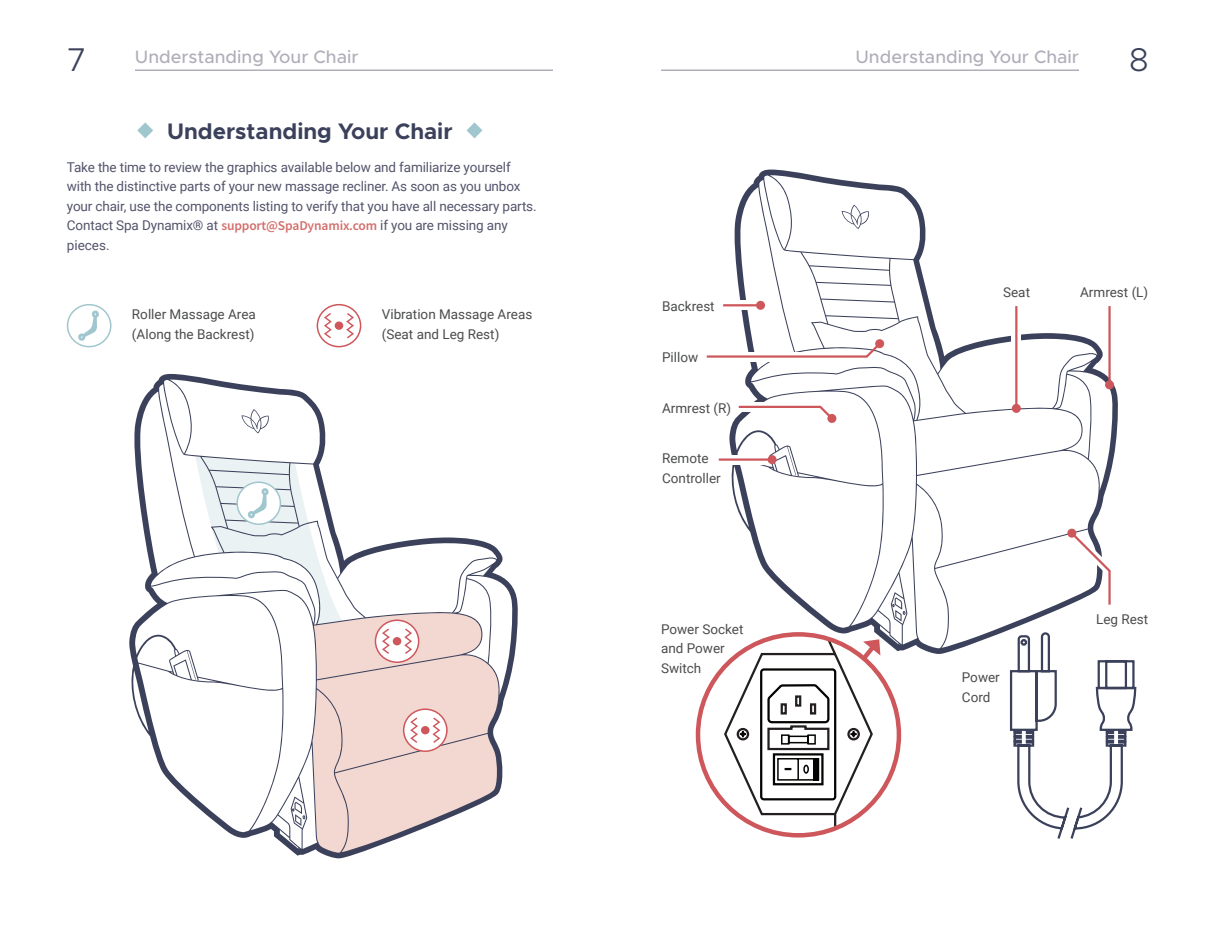
<style>
.page{position:relative;width:1214px;height:944px;background:#fff}
.page>*{position:absolute;margin:0;border:0;box-sizing:border-box;transform-origin:0 0}
.t1{font:300 33px "Metropolis";color:#3b415b}
.t2{font:700 22.5px "Metropolis";color:#3b415b}
.t3{font:500 18px "Metropolis";color:#b1aeb9}
.t4{font:13.5px/19.5px "Roboto";letter-spacing:-.01em;color:#53546b}
.t5{font:13.5px/19.5px "Roboto";color:#4b4c4d}
.s1{font-family:"Source Sans Pro";font-weight:600;color:#d36f6c}
</style>
<div class="page">
<svg style="left:1009px;top:654px;width:128px;height:185px"></svg>
<svg style="left:129px;top:374px;width:389px;height:484px"></svg>
<svg style="left:241px;top:409px;width:29px;height:24px"></svg>
<svg style="left:729px;top:169px;width:389px;height:485px"></svg>
<svg style="left:841px;top:205px;width:28px;height:24px"></svg>
<svg style="left:466px;top:122px;width:16px;height:16px"></svg>
<svg style="left:137px;top:122px;width:16px;height:16px"></svg>
<svg style="left:723px;top:301px;width:30px;height:9px"></svg>
<svg style="left:1011px;top:314px;width:9px;height:50px"></svg>
<div style="left:722px;top:352px;width:88px;height:9px;background:#fff"></div>
<div style="left:738px;top:402px;width:49px;height:9px;background:#fff"></div>
<svg style="left:718px;top:455px;width:47px;height:9px"></svg>
<svg style="left:723px;top:634px;width:157px;height:195px"></svg>
<div style="left:736px;top:728px;width:13px;height:12px;border:2px solid #231f20;border-radius:50%"></div>
<div style="left:847px;top:728px;width:13px;height:12px;border:2px solid #231f20;border-radius:50%"></div>
<hr style="left:718px;top:458px;width:54px;height:2px;background:#cd575b">
<div style="left:767px;top:455px;width:9px;height:9px;background:#cd575b;border-radius:50%"></div>
<hr style="left:723px;top:304px;width:37px;height:2px;background:#cd575b">
<div style="left:756px;top:301px;width:9px;height:9px;background:#cd575b;border-radius:50%"></div>
<hr style="left:1015px;top:306px;width:2px;height:102px;background:#cd575b">
<div style="left:1011px;top:404px;width:9px;height:9px;background:#cd575b;border-radius:50%"></div>
<hr style="left:1108px;top:306px;width:2px;height:79px;background:#cd575b">
<div style="left:1105px;top:380px;width:9px;height:9px;background:#cd575b;border-radius:50%"></div>
<svg style="left:1068px;top:530px;width:43px;height:77px"></svg>
<div style="left:1067px;top:528px;width:9px;height:9px;background:#cd575b;border-radius:50%"></div>
<svg style="left:736px;top:404px;width:99px;height:17px"></svg>
<div style="left:827px;top:414px;width:9px;height:9px;background:#cd575b;border-radius:50%"></div>
<svg style="left:706px;top:340px;width:177px;height:19px"></svg>
<div style="left:875px;top:339px;width:9px;height:9px;background:#cd575b;border-radius:50%"></div>
<div style="left:317px;top:304px;width:44px;height:43px;border:2px solid #cd575b;border-radius:50%"></div>
<svg style="left:324px;top:313px;width:8px;height:25px"></svg>
<svg style="left:346px;top:313px;width:8px;height:25px"></svg>
<div style="left:335px;top:321px;width:8px;height:9px;background:#cd575b;border-radius:50%"></div>
<div style="left:67px;top:304px;width:44px;height:43px;border:2px solid #a1c7ce;border-radius:50%"></div>
<svg style="left:78px;top:310px;width:21px;height:31px"></svg>
<svg style="left:195px;top:456px;width:310px;height:398px"></svg>
<hr style="left:661px;top:69px;width:418px;height:2px;background:#b1aeb9">
<hr style="left:135px;top:69px;width:418px;height:2px;background:#b1aeb9">
<h1 class="t1" style="left:67px;top:39px;width:21px">7</h1>
<h1 class="t1" style="left:1129px;top:39px;width:21px">8</h1>
<h3 class="t3" style="left:135px;top:45px;width:225px">Understanding Your Chair</h3>
<h3 class="t3" style="left:855px;top:45px;width:225px">Understanding Your Chair</h3>
<h2 class="t2" style="left:167px;top:117px;width:287px">Understanding Your Chair</h2>
<p class="t4" style="left:67px;top:157px;width:471px">Take the time to review the graphics available below and familiarize yourself with the distinctive parts of your new massage recliner. As soon as you unbox your chair, use the components listing to verify that you have all necessary parts.<br>Contact Spa Dynamix® at <span class="s1">support@SpaDynamix.com</span> if you are missing any pieces.</p>
<p class="t5" style="left:132px;top:304px;width:125px">Roller Massage Area (Along the Backrest)</p>
<p class="t5" style="left:382px;top:304px;width:152px">Vibration Massage Areas (Seat and Leg Rest)</p>
<p class="t5" style="left:662px;top:296px;width:54px">Backrest</p>
<p class="t5" style="left:662px;top:346px;width:38px">Pillow</p>
<p class="t5" style="left:662px;top:397px;width:71px">Armrest (R)</p>
<p class="t5" style="left:662px;top:448px;width:60px">Remote<br>Controller</p>
<p class="t5" style="left:661px;top:618px;width:84px">Power Socket and Power<br>Switch</p>
<p class="t5" style="left:1003px;top:281px;width:28px">Seat</p>
<p class="t5" style="left:1080px;top:281px;width:70px">Armrest (L)</p>
<p class="t5" style="left:961px;top:667px;width:39px">Power<br>Cord</p>
<p class="t5" style="left:1096px;top:609px;width:54px">Leg Rest</p>
</div>
